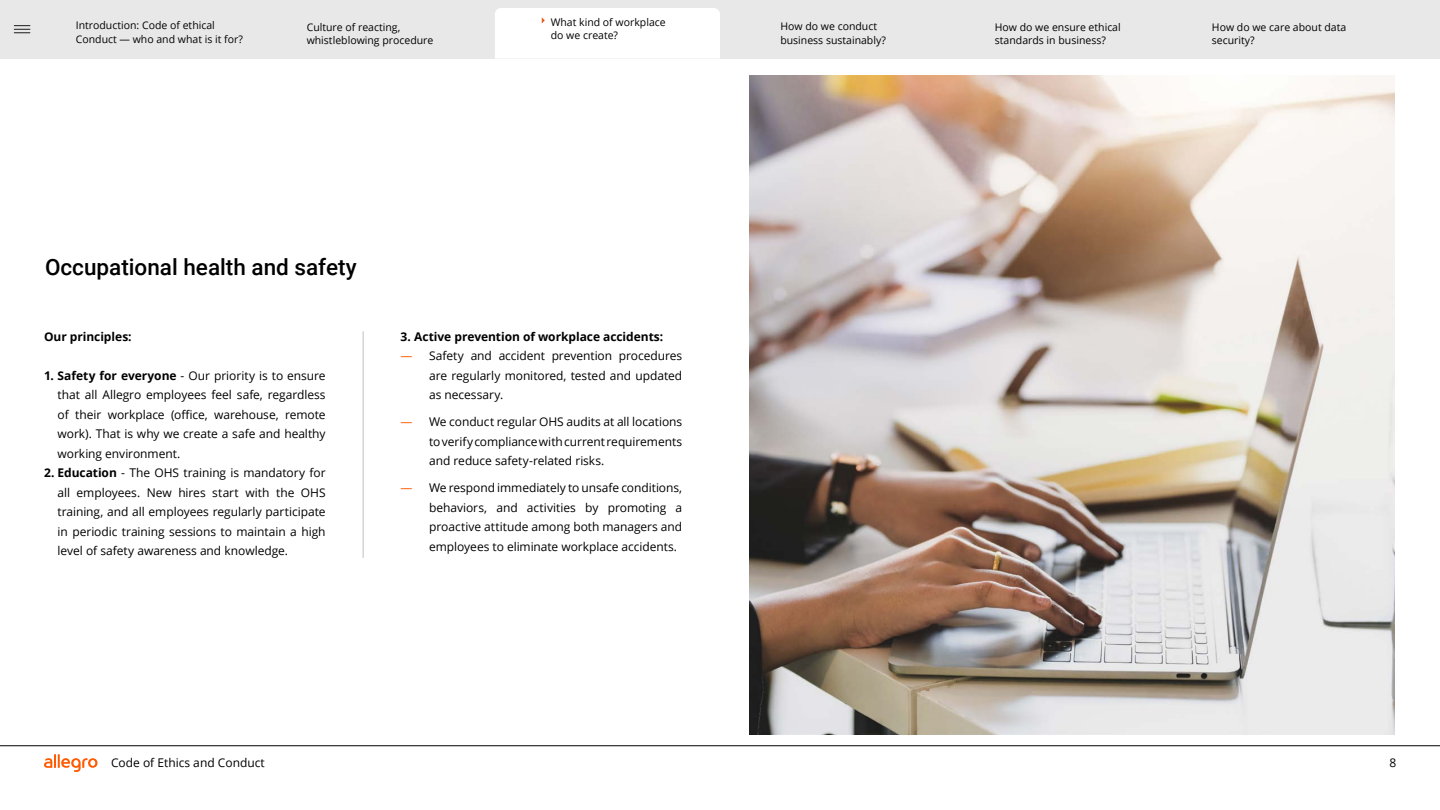
<style>
.page{position:relative;width:1440px;height:810px;background:#fff}
.page>*{position:absolute;margin:0;border:0;box-sizing:border-box;transform-origin:0 0}
.t1{font:500 22.5px "Roboto";color:#000}
.t2{font:12px/19.5px "Open Sans";letter-spacing:-.005em;color:#000;text-align:justify}
.t3{font:700 12px "Open Sans";letter-spacing:-.005em;color:#000}
.t4{font:12px "Open Sans";color:#ff5a00}
.t5{font:10.5px/13.5px "Open Sans";color:#000}
.t6{font:10.5px/13.5px "Open Sans";color:#020203}
.s1{font-weight:700}
</style>
<div class="page">
<svg style="left:44px;top:754px;width:53px;height:18px"></svg>
<hr style="left:0;top:746px;width:1440px;height:1px;background:#000">
<hr style="left:363px;top:331px;width:1px;height:227px;background:#bfbfbf">
<img style="left:750px;top:75px;width:645px;height:660px">
<div style="left:0;top:0;width:1440px;height:58px;background:#e8e8e8"></div>
<svg style="left:14px;top:25px;width:16px;height:8px"></svg>
<div style="left:495px;top:8px;width:225px;height:51px;background:#fff"></div>
<p class="t6" style="left:76px;top:18px;width:169px">Introduction: Code of ethical<br>Conduct — who and what is it for?</p>
<p class="t5" style="left:307px;top:20px;width:128px">Culture of reacting, whistleblowing procedure</p>
<p class="t5" style="left:551px;top:15px;width:116px">What kind of workplace do we create?</p>
<p class="t5" style="left:780px;top:19px;width:107px">How do we conduct business sustainably?</p>
<p class="t5" style="left:995px;top:20px;width:127px">How do we ensure ethical standards in business?</p>
<p class="t5" style="left:1212px;top:20px;width:136px">How do we care about data security?</p>
<h1 class="t1" style="left:45px;top:251px;width:313px">Occupational health and safety</h1>
<p class="t3" style="left:44px;top:328px;width:89px">Our principles:</p>
<p class="t2" style="left:58px;top:365px;width:270px;text-indent:-14px"><span class="s1">1. Safety for everyone</span> - Our priority is to ensure that all Allegro employees feel safe, regardless of their workplace (office, warehouse, remote work). That is why we create a safe and healthy working environment.</p>
<p class="t2" style="left:58px;top:463px;width:270px;text-indent:-14px"><span class="s1">2. Education</span> - The OHS training is mandatory for all employees. New hires start with the OHS training, and all employees regularly participate in periodic training sessions to maintain a high level of safety awareness and knowledge.</p>
<p class="t3" style="left:401px;top:328px;width:264px">3. Active prevention of workplace accidents:</p>
<p class="t4" style="left:401px;top:347px;width:13px">―</p>
<p class="t2" style="left:429px;top:346px;width:255px">Safety and accident prevention procedures are regularly monitored, tested and updated as necessary.</p>
<p class="t4" style="left:401px;top:413px;width:13px">―</p>
<p class="t2" style="left:429px;top:412px;width:255px">We conduct regular OHS audits at all locations to verify compliance with current requirements and reduce safety-related risks.</p>
<p class="t4" style="left:401px;top:479px;width:13px">―</p>
<p class="t2" style="left:429px;top:478px;width:255px">We respond immediately to unsafe conditions, behaviors, and activities by promoting a proactive attitude among both managers and employees to eliminate workplace accidents.</p>
<p class="t2" style="left:111px;top:753px;width:155px">Code of Ethics and Conduct</p>
<p class="t2" style="left:1390px;top:753px;width:8px">8</p>
</div>
